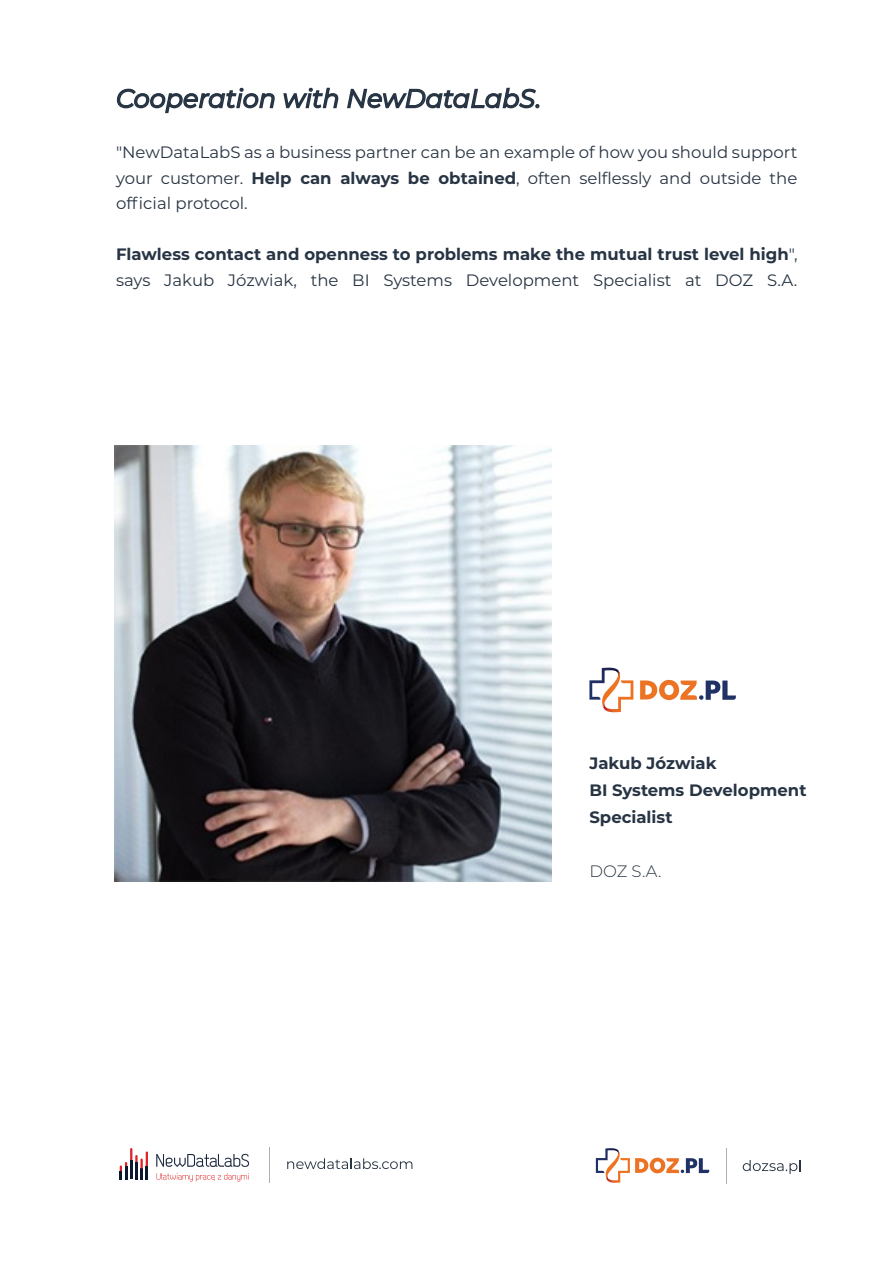
<style>
.page{position:relative;width:893px;height:1264px;background:#fff}
.page>*{position:absolute;margin:0;border:0;box-sizing:border-box;transform-origin:0 0}
.t1{font:italic 25.5px "Montserrat";color:#273443}
.t2{font:700 16.5px/27px "Montserrat";color:#273443}
.t3{font:16.5px/25.5px "Montserrat";color:#273443;text-align:justify}
.t4{font:300 16.5px "Montserrat";color:#273443}
.s1{font-weight:700}
.s2{font-weight:400}
</style>
<div class="page">
<img style="left:115px;top:445px;width:436px;height:437px">
<svg style="left:116px;top:87px;width:159px;height:27px"></svg>
<svg style="left:283px;top:87px;width:56px;height:22px"></svg>
<svg style="left:347px;top:87px;width:192px;height:22px"></svg>
<svg style="left:743px;top:1160px;width:58px;height:14px"></svg>
<svg style="left:287px;top:1158px;width:125px;height:11px"></svg>
<svg style="left:157px;top:1173px;width:92px;height:8px"></svg>
<svg style="left:156px;top:1153px;width:93px;height:14px"></svg>
<svg style="left:120px;top:1148px;width:28px;height:31px"></svg>
<hr style="left:269px;top:1147px;width:1px;height:36px;background:#afafaf">
<hr style="left:725px;top:1148px;width:1px;height:35px;background:#afafaf">
<svg style="left:596px;top:1148px;width:113px;height:35px"></svg>
<svg style="left:640px;top:680px;width:96px;height:20px"></svg>
<svg style="left:589px;top:668px;width:44px;height:45px"></svg>
<h1 class="t1" style="left:116px;top:81px;width:427px">Cooperation with NewDataLabS.</h1>
<p class="t3" style="left:116px;top:139px;width:683px">"NewDataLabS as a business partner can be an example of how you should support your customer. <span class="s1">Help can always be obtained</span>, often selflessly and outside the official protocol.</p>
<p class="t2" style="left:116px;top:241px;width:683px;line-height:25.5px">Flawless contact and openness to problems make the mutual trust level high<span class="s2">", says Jakub Józwiak, the BI Systems Development Specialist at DOZ S.A.</span></p>
<p class="t2" style="left:589px;top:749px;width:219px">Jakub Józwiak<br>BI Systems Development<br>Specialist</p>
<p class="t4" style="left:589px;top:860px;width:73px">DOZ S.A.</p>
</div>
